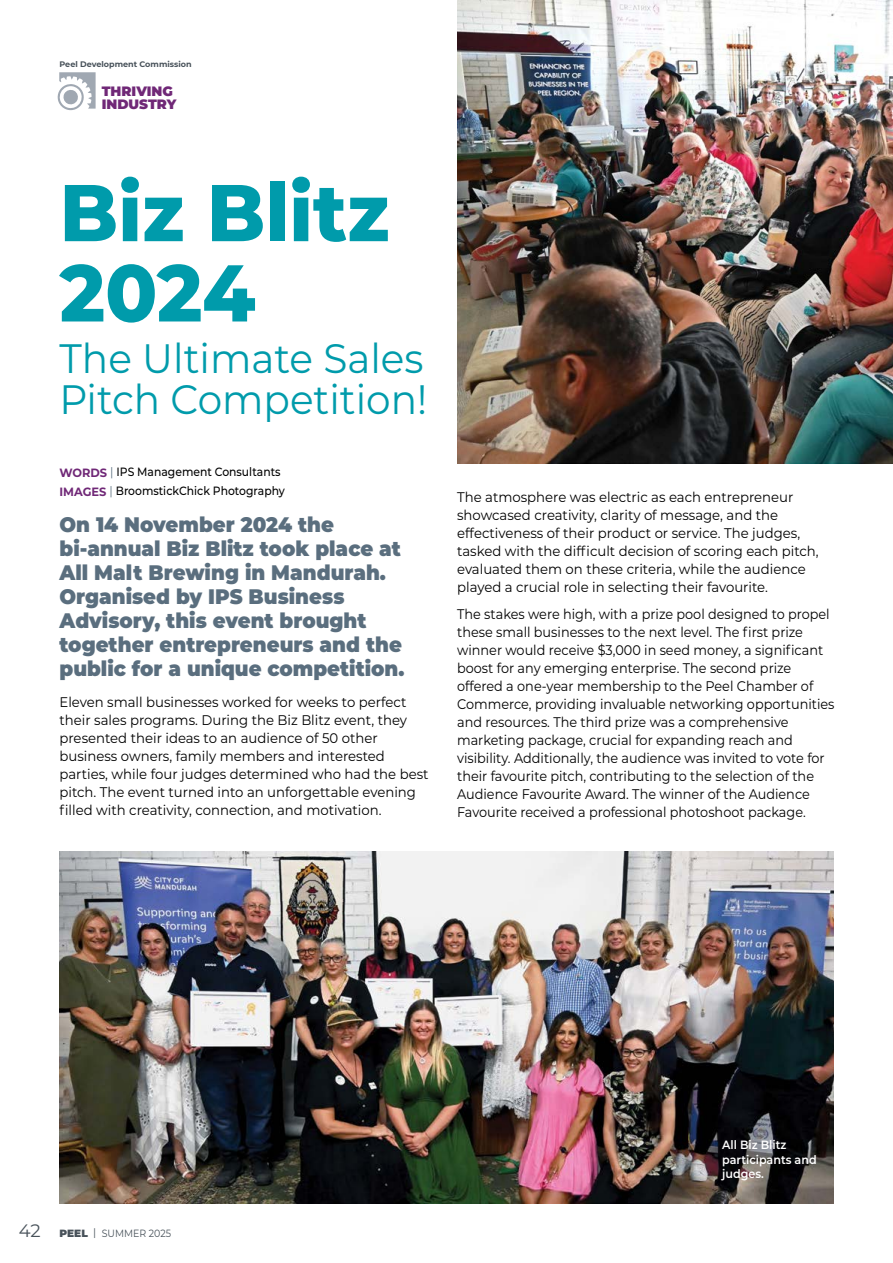
<style>
.page{position:relative;width:893px;height:1263px;background:#fff}
.page>*{position:absolute;margin:0;border:0;box-sizing:border-box;transform-origin:0 0}
.t1{font:800 80.25px/80.2px "Montserrat";color:#009bab;scale:.95 1}
.t2{font:41.1px/41.1px "Montserrat";color:#009bab;scale:.95 1}
.t3{font:900 21px/24px "Montserrat";color:#5a6e7e;scale:.94 1}
.t4{font:13.95px/18px "Montserrat";color:#000;scale:.95 1}
.t5{font:13.95px/18px "Montserrat";color:#000;scale:.92 1}
.t6{font:900 13.5px/12.8px "Montserrat";color:#702877}
.t7{font:500 12px/18.6px "Montserrat";color:#000;scale:.9 1}
.t8{font:600 12px/14.4px "Montserrat";color:#fff;scale:.93 1}
.t9{font:10.5px "Montserrat";color:#48525a}
.t10{font:700 8.1px "Montserrat";color:#48525a}
.s1{font-weight:700;color:#702877}
.s2{font-weight:400;color:#5a6e7e}
.s3{font-size:18px}
.s4{font-weight:900}
</style>
<div class="page">
<svg style="left:57px;top:72px;width:39px;height:38px"></svg>
<img style="left:60px;top:851px;width:773px;height:352px">
<img style="left:457px;top:0;width:436px;height:464px">
<p class="t10" style="left:60px;top:59px;width:134px">Peel Development Commission</p>
<p class="t6" style="left:102px;top:84px;width:76px">THRIVING<br>INDUSTRY</p>
<h1 class="t1" style="left:60px;top:168px;width:349px">Biz Blitz<br>2024</h1>
<h2 class="t2" style="left:60px;top:337px;width:389px">The Ultimate Sales<br>Pitch Competition!</h2>
<p class="t7" style="left:60px;top:462px;width:252px"><span class="s1">WORDS</span> <span class="s2">|</span> IPS Management Consultants<br><span class="s1">IMAGES</span> <span class="s2">|</span> BroomstickChick Photography</p>
<h3 class="t3" style="left:60px;top:511px;width:368px">On 14 November 2024 the bi-annual Biz Blitz took place at<br>All Malt Brewing in Mandurah.<br>Organised by IPS Business<br>Advisory, this event brought together entrepreneurs and the public for a unique competition.</h3>
<p class="t4" style="left:60px;top:693px;width:390px">Eleven small businesses worked for weeks to perfect their sales programs. During the Biz Blitz event, they presented their ideas to an audience of 50 other business owners, family members and interested parties, while four judges determined who had the best pitch. The event turned into an unforgettable evening filled with creativity, connection, and motivation.</p>
<p class="t4" style="left:457px;top:488px;width:382px">The atmosphere was electric as each entrepreneur showcased creativity, clarity of message, and the effectiveness of their product or service. The judges, tasked with the difficult decision of scoring each pitch, evaluated them on these criteria, while the audience played a crucial role in selecting their favourite.</p>
<p class="t5" style="left:457px;top:604px;width:412px">The stakes were high, with a prize pool designed to propel these small businesses to the next level. The first prize winner would receive $3,000 in seed money, a significant boost for any emerging enterprise. The second prize offered a one-year membership to the Peel Chamber of Commerce, providing invaluable networking opportunities and resources. The third prize was a comprehensive marketing package, crucial for expanding reach and visibility. Additionally, the audience was invited to vote for their favourite pitch, contributing to the selection of the Audience Favourite Award. The winner of the Audience Favourite received a professional photoshoot package.</p>
<p class="t9" style="left:19px;top:1226px;width:154px"><span class="s3">42</span> <span class="s4">PEEL</span> | SUMMER 2025</p>
<p class="t8" style="left:722px;top:1137px;width:103px">All Biz Blitz participants and judges.</p>
</div>
